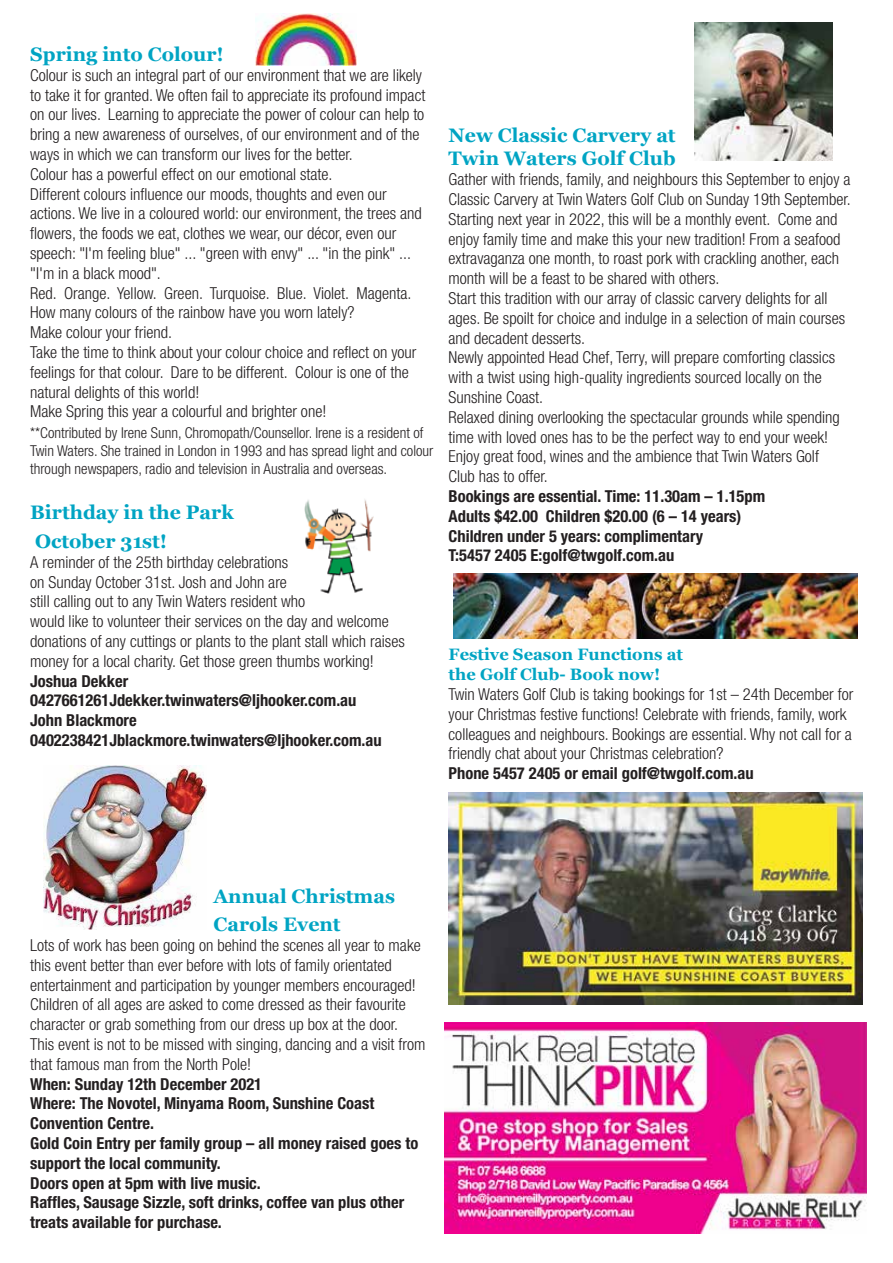
<style>
.page{position:relative;width:893px;height:1263px;background:#fff}
.page>*{position:absolute;margin:0;border:0;box-sizing:border-box;transform-origin:0 0}
.t1{font:700 19.5px/28.5px "Georgia";color:#00a4c3}
.t2{font:300 condensed 16.5px/19.8px "Helvetica Neue LT Std";color:#231f20}
.t3{font:700 condensed 16.5px/19.8px "Helvetica Neue LT Std";color:#231f20}
.t4{font:700 16.5px/19.8px "Georgia";color:#00a4c3}
.t5{font:300 condensed 15px/18px "Helvetica Neue LT Std";color:#231f20}
</style>
<div class="page">
<img style="left:304px;top:499px;width:70px;height:95px">
<img style="left:695px;top:23px;width:138px;height:138px">
<img style="left:43px;top:766px;width:164px;height:163px">
<img style="left:256px;top:14px;width:101px;height:52px">
<img style="left:453px;top:573px;width:404px;height:65px">
<img style="left:448px;top:792px;width:414px;height:212px">
<img style="left:444px;top:1022px;width:422px;height:211px">
<p class="t1" style="left:30px;top:39px;width:195px">Spring into Colour!</p>
<p class="t2" style="left:30px;top:65px;width:397px">Colour is such an integral part of our environment that we are likely to take it for granted. We often fail to appreciate its profound impact on our lives. Learning to appreciate the power of colour can help to bring a new awareness of ourselves, of our environment and of the ways in which we can transform our lives for the better.<br>Colour has a powerful effect on our emotional state.<br>Different colours influence our moods, thoughts and even our actions. We live in a coloured world: our environment, the trees and flowers, the foods we eat, clothes we wear, our décor, even our speech: "I'm feeling blue" ... "green with envy" ... "in the pink" ... "I'm in a black mood".<br>Red. Orange. Yellow. Green. Turquoise. Blue. Violet. Magenta.<br>How many colours of the rainbow have you worn lately?<br>Make colour your friend.<br>Take the time to think about your colour choice and reflect on your feelings for that colour. Dare to be different. Colour is one of the natural delights of this world!<br>Make Spring this year a colourful and brighter one!</p>
<p class="t5" style="left:30px;top:424px;width:405px">**Contributed by Irene Sunn, Chromopath/Counsellor. Irene is a resident of<br>Twin Waters. She trained in London in 1993 and has spread light and colour through newspapers, radio and television in Australia and overseas.</p>
<p class="t1" style="left:30px;top:497px;width:205px">Birthday in the Park<br>October 31st!</p>
<p class="t2" style="left:30px;top:552px;width:376px">A reminder of the 25th birthday celebrations<br>on Sunday October 31st. Josh and John are<br>still calling out to any Twin Waters resident who<br>would like to volunteer their services on the day and welcome donations of any cuttings or plants to the plant stall which raises money for a local charity. Get those green thumbs working!</p>
<p class="t3" style="left:30px;top:671px;width:353px">Joshua Dekker 0427661261Jdekker.twinwaters@ljhooker.com.au John Blackmore 0402238421Jblackmore.twinwaters@ljhooker.com.au</p>
<p class="t1" style="left:449px;top:122px;width:229px;line-height:23.4px">New Classic Carvery at<br>Twin Waters Golf Club</p>
<p class="t2" style="left:449px;top:169px;width:404px">Gather with friends, family, and neighbours this September to enjoy a Classic Carvery at Twin Waters Golf Club on Sunday 19th September.<br>Starting next year in 2022, this will be a monthly event. Come and enjoy family time and make this your new tradition! From a seafood extravaganza one month, to roast pork with crackling another, each month will be a feast to be shared with others.<br>Start this tradition with our array of classic carvery delights for all ages. Be spoilt for choice and indulge in a selection of main courses and decadent desserts.<br>Newly appointed Head Chef, Terry, will prepare comforting classics with a twist using high-quality ingredients sourced locally on the Sunshine Coast.<br>Relaxed dining overlooking the spectacular grounds while spending time with loved ones has to be the perfect way to end your week!<br>Enjoy great food, wines and the ambience that Twin Waters Golf<br>Club has to offer.</p>
<p class="t3" style="left:449px;top:486px;width:318px">Bookings are essential. Time: 11.30am – 1.15pm Adults $42.00 Children $20.00 (6 – 14 years)<br>Children under 5 years: complimentary<br>T:5457 2405 E:golf@twgolf.com.au</p>
<p class="t4" style="left:449px;top:644px;width:236px">Festive Season Functions at the Golf Club- Book now!</p>
<p class="t2" style="left:449px;top:684px;width:406px">Twin Waters Golf Club is taking bookings for 1st – 24th December for your Christmas festive functions! Celebrate with friends, family, work colleagues and neighbours. Bookings are essential. Why not call for a friendly chat about your Christmas celebration?</p>
<p class="t3" style="left:449px;top:763px;width:307px">Phone 5457 2405 or email golf@twgolf.com.au</p>
<p class="t1" style="left:213px;top:881px;width:183px">Annual Christmas<br>Carols Event</p>
<p class="t2" style="left:30px;top:935px;width:397px">Lots of work has been going on behind the scenes all year to make this event better than ever before with lots of family orientated entertainment and participation by younger members encouraged!<br>Children of all ages are asked to come dressed as their favourite character or grab something from our dress up box at the door.<br>This event is not to be missed with singing, dancing and a visit from that famous man from the North Pole!</p>
<p class="t3" style="left:30px;top:1073px;width:390px">When: Sunday 12th December 2021<br>Where: The Novotel, Minyama Room, Sunshine Coast Convention Centre.<br>Gold Coin Entry per family group – all money raised goes to support the local community.<br>Doors open at 5pm with live music.<br>Raffles, Sausage Sizzle, soft drinks, coffee van plus other treats available for purchase.</p>
</div>
